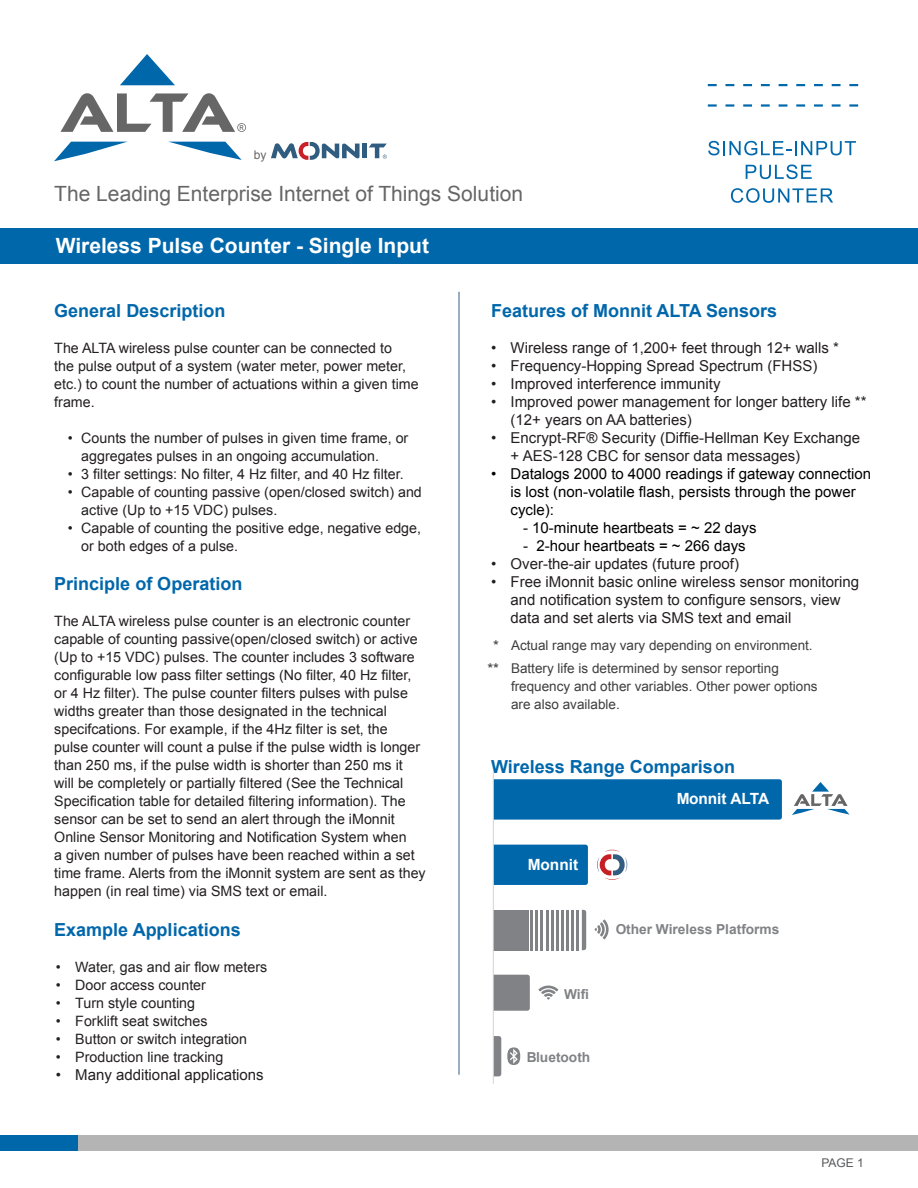
<style>
.page{position:relative;width:918px;height:1188px;background:#fff}
.page>*{position:absolute;margin:0;border:0;box-sizing:border-box;transform-origin:0 0}
.t1{font:21px "Arial";color:#666}
.t2{font:700 21px "Arial";color:#fff}
.t3{font:700 18px "Arial";color:#0067ab}
.t4{font:700 15.45px "Arial";color:#fff}
.t5{font:15px/18px "Arial";color:#231f20}
.t6{font:15px/18px "Arial";color:#000}
.t7{font:15px "Arial";color:#3e3e3f}
.t8{font:14.25px/18px "Arial";color:#231f20}
.t9{font:700 13.8px "Arial";color:#808285}
.t10{font:13.5px/18px "Arial";color:#3e3e3f}
.t11{font:12px "Arial";color:#57585a}
.t12{font:12px "Arial";color:#666}
</style>
<div class="page">
<div style="left:0;top:228px;width:918px;height:35px;background:#0067ab"></div>
<div style="left:0;top:1135px;width:918px;height:16px;background:#b4b4b4"></div>
<div style="left:0;top:1135px;width:78px;height:16px;background:#0067ab"></div>
<hr style="left:459px;top:292px;width:1px;height:783px;background:#335d80">
<svg style="left:120px;top:54px;width:55px;height:31px"></svg>
<svg style="left:54px;top:142px;width:72px;height:19px"></svg>
<svg style="left:170px;top:142px;width:72px;height:18px"></svg>
<svg style="left:60px;top:93px;width:186px;height:39px"></svg>
<div style="left:362px;top:144px;width:5px;height:14px;background:#305c7f"></div>
<svg style="left:271px;top:142px;width:89px;height:18px"></svg>
<svg style="left:369px;top:144px;width:18px;height:15px"></svg>
<svg style="left:708px;top:141px;width:148px;height:14px"></svg>
<svg style="left:746px;top:165px;width:66px;height:14px"></svg>
<svg style="left:731px;top:188px;width:102px;height:15px"></svg>
<svg style="left:708px;top:104px;width:9px;height:3px"></svg>
<svg style="left:726px;top:104px;width:8px;height:3px"></svg>
<svg style="left:743px;top:104px;width:9px;height:3px"></svg>
<svg style="left:761px;top:104px;width:9px;height:3px"></svg>
<svg style="left:779px;top:104px;width:8px;height:3px"></svg>
<svg style="left:796px;top:104px;width:9px;height:3px"></svg>
<svg style="left:814px;top:104px;width:9px;height:3px"></svg>
<svg style="left:832px;top:104px;width:9px;height:3px"></svg>
<svg style="left:849px;top:104px;width:9px;height:3px"></svg>
<svg style="left:708px;top:84px;width:9px;height:2px"></svg>
<svg style="left:726px;top:84px;width:8px;height:2px"></svg>
<svg style="left:743px;top:84px;width:9px;height:2px"></svg>
<svg style="left:761px;top:84px;width:9px;height:2px"></svg>
<svg style="left:779px;top:84px;width:8px;height:2px"></svg>
<svg style="left:796px;top:84px;width:9px;height:2px"></svg>
<svg style="left:814px;top:84px;width:9px;height:2px"></svg>
<svg style="left:832px;top:84px;width:9px;height:2px"></svg>
<svg style="left:849px;top:84px;width:9px;height:2px"></svg>
<div style="left:494px;top:779px;width:288px;height:41px;background:#0067ab"></div>
<div style="left:494px;top:845px;width:94px;height:40px;background:#0067ab"></div>
<svg style="left:582px;top:910px;width:4px;height:40px"></svg>
<svg style="left:494px;top:975px;width:64px;height:101px"></svg>
<svg style="left:597px;top:850px;width:30px;height:30px"></svg>
<svg style="left:594px;top:919px;width:15px;height:20px"></svg>
<div style="left:493px;top:910px;width:36px;height:40px;background:#808285"></div>
<hr style="left:530px;top:910px;width:3px;height:40px;background:#808285">
<hr style="left:536px;top:910px;width:2px;height:40px;background:#808285">
<hr style="left:541px;top:910px;width:2px;height:40px;background:#808285">
<hr style="left:546px;top:910px;width:2px;height:40px;background:#808285">
<hr style="left:551px;top:910px;width:2px;height:40px;background:#808285">
<hr style="left:556px;top:910px;width:3px;height:40px;background:#808285">
<hr style="left:561px;top:910px;width:3px;height:40px;background:#808285">
<hr style="left:566px;top:910px;width:3px;height:40px;background:#808285">
<hr style="left:572px;top:910px;width:2px;height:40px;background:#808285">
<hr style="left:577px;top:910px;width:2px;height:40px;background:#808285">
<svg style="left:792px;top:782px;width:58px;height:33px"></svg>
<hr style="left:493px;top:772px;width:1px;height:311px;background:#d1d3d4">
<p class="t12" style="left:254px;top:147px;width:14px">by</p>
<p class="t1" style="left:54px;top:180px;width:470px">The Leading Enterprise Internet of Things Solution</p>
<p class="t2" style="left:56px;top:232px;width:375px">Wireless Pulse Counter - Single Input</p>
<p class="t3" style="left:54px;top:298px;width:173px">General Description</p>
<p class="t8" style="left:54px;top:339px;width:366px">The ALTA wireless pulse counter can be connected to<br>the pulse output of a system (water meter, power meter, etc.) to count the number of actuations within a given time frame.</p>
<p class="t8" style="left:81px;top:429px;width:329px;text-indent:-14px">• Counts the number of pulses in given time frame, or aggregates pulses in an ongoing accumulation.</p>
<p class="t8" style="left:68px;top:465px;width:337px">• 3 filter settings: No filter, 4 Hz filter, and 40 Hz filter.</p>
<p class="t8" style="left:81px;top:483px;width:342px;text-indent:-14px">• Capable of counting passive (open/closed switch) and active (Up to +15 VDC) pulses.</p>
<p class="t8" style="left:81px;top:519px;width:341px;text-indent:-14px">• Capable of counting the positive edge, negative edge, or both edges of a pulse.</p>
<p class="t3" style="left:54px;top:572px;width:190px">Principle of Operation</p>
<p class="t8" style="left:54px;top:612px;width:373px">The ALTA wireless pulse counter is an electronic counter capable of counting passive(open/closed switch) or active (Up to +15 VDC) pulses. The counter includes 3 software configurable low pass filter settings (No filter, 40 Hz filter, or 4 Hz filter). The pulse counter filters pulses with pulse widths greater than those designated in the technical specifcations. For example, if the 4Hz filter is set, the<br>pulse counter will count a pulse if the pulse width is longer than 250 ms, if the pulse width is shorter than 250 ms it will be completely or partially filtered (See the Technical Specification table for detailed filtering information). The sensor can be set to send an alert through the iMonnit Online Sensor Monitoring and Notification System when<br>a given number of pulses have been reached within a set time frame. Alerts from the iMonnit system are sent as they happen (in real time) via SMS text or email.</p>
<p class="t3" style="left:54px;top:917px;width:188px">Example Applications</p>
<p class="t8" style="left:56px;top:958px;width:213px">• Water, gas and air flow meters</p>
<p class="t8" style="left:56px;top:976px;width:152px">• Door access counter</p>
<p class="t8" style="left:56px;top:994px;width:141px">• Turn style counting</p>
<p class="t8" style="left:56px;top:1012px;width:153px">• Forklift seat switches</p>
<p class="t8" style="left:56px;top:1030px;width:193px">• Button or switch integration</p>
<p class="t8" style="left:56px;top:1048px;width:169px">• Production line tracking</p>
<p class="t5" style="left:56px;top:1066px;width:209px">• Many additional applications</p>
<p class="t3" style="left:491px;top:298px;width:288px">Features of Monnit ALTA Sensors</p>
<p class="t5" style="left:491px;top:338px;width:349px">• Wireless range of 1,200+ feet through 12+ walls *</p>
<p class="t5" style="left:491px;top:356px;width:328px">• Frequency-Hopping Spread Spectrum (FHSS)</p>
<p class="t5" style="left:491px;top:374px;width:231px">• Improved interference immunity</p>
<p class="t5" style="left:511px;top:392px;width:357px;text-indent:-20px">• Improved power management for longer battery life ** (12+ years on AA batteries)</p>
<p class="t5" style="left:511px;top:428px;width:351px;text-indent:-20px">• Encrypt-RF® Security (Diffie-Hellman Key Exchange + AES-128 CBC for sensor data messages)</p>
<p class="t6" style="left:511px;top:464px;width:362px;text-indent:-20px">• Datalogs 2000 to 4000 readings if gateway connection is lost (non-volatile flash, persists through the power cycle):</p>
<p class="t6" style="left:523px;top:518px;width:235px">- 10-minute heartbeats = ~ 22 days</p>
<p class="t6" style="left:523px;top:536px;width:224px">- 2-hour heartbeats = ~ 266 days</p>
<p class="t5" style="left:491px;top:554px;width:249px">• Over-the-air updates (future proof)</p>
<p class="t5" style="left:511px;top:572px;width:350px;text-indent:-20px">• Free iMonnit basic online wireless sensor monitoring and notification system to configure sensors, view data and set alerts via SMS text and email</p>
<p class="t7" style="left:493px;top:636px;width:7px">*</p>
<p class="t10" style="left:511px;top:637px;width:303px">Actual range may vary depending on environment.</p>
<p class="t7" style="left:487px;top:659px;width:13px">**</p>
<p class="t10" style="left:511px;top:660px;width:308px">Battery life is determined by sensor reporting frequency and other variables. Other power options are also available.</p>
<p class="t3" style="left:491px;top:755px;width:245px">Wireless Range Comparison</p>
<p class="t4" style="left:676px;top:788px;width:95px">Monnit ALTA</p>
<p class="t4" style="left:528px;top:854px;width:52px">Monnit</p>
<p class="t9" style="left:564px;top:985px;width:27px">Wifi</p>
<p class="t9" style="left:526px;top:1047px;width:66px">Bluetooth</p>
<p class="t9" style="left:616px;top:919px;width:165px">Other Wireless Platforms</p>
<p class="t11" style="left:822px;top:1155px;width:44px">PAGE 1</p>
</div>
